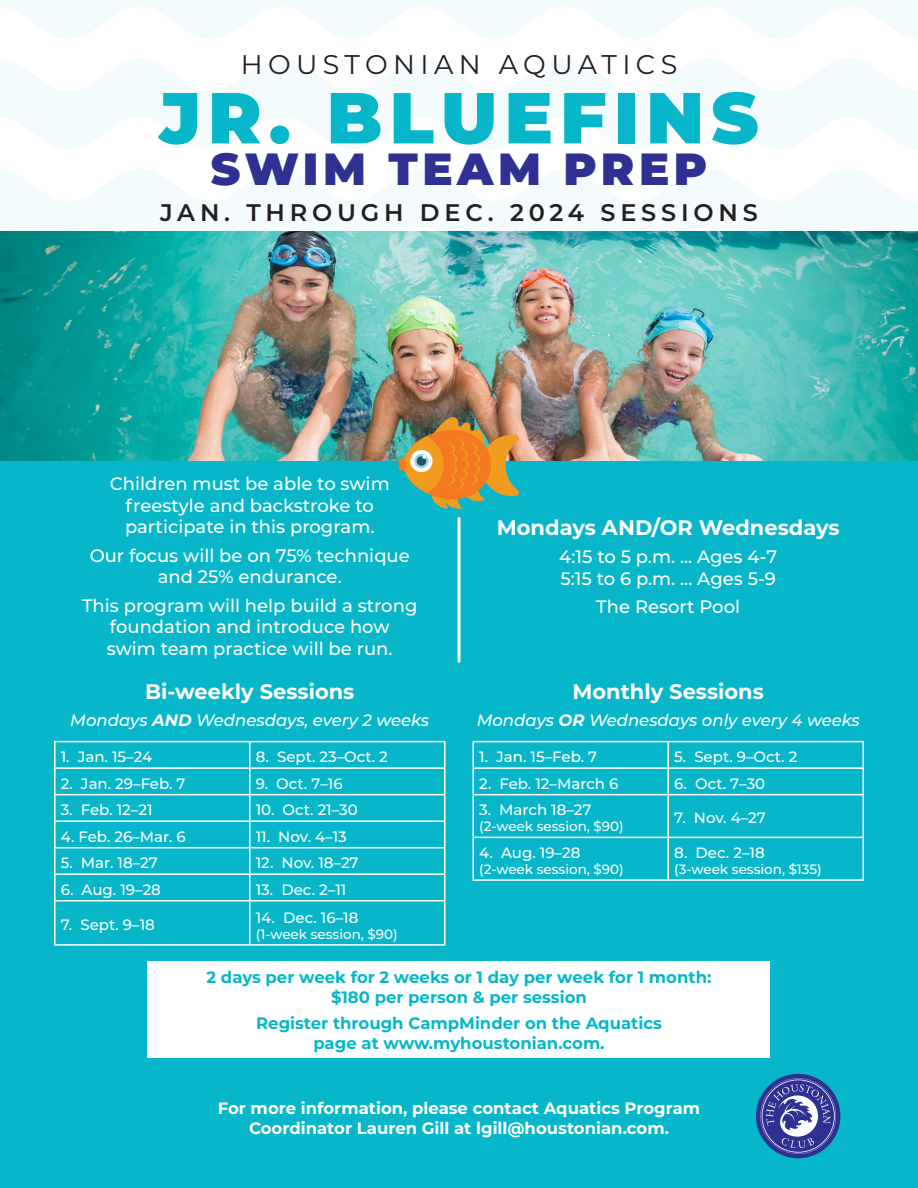
<style>
.page{position:relative;width:918px;height:1188px;background:#fff}
.page>*{position:absolute;margin:0;border:0;box-sizing:border-box;transform-origin:0 0}
.t1{font:900 72px "Montserrat";letter-spacing:.1em;color:#07b7c9}
.t2{font:900 45px "Montserrat";letter-spacing:.1em;color:#2e3192}
.t3{font:27px "Montserrat";letter-spacing:.2em;color:#231f20}
.t4{font:600 24px "Montserrat";letter-spacing:.2em;color:#231f20}
.t5{font:700 21px "Montserrat";color:#fff}
.t6{font:500 18px/21.6px "Montserrat";color:#fff;text-align:center}
.t7{font:700 16.5px/19.8px "Montserrat";color:#07b7c9;text-align:center}
.t8{font:700 16.5px/19.8px "Montserrat";color:#fff;text-align:center}
.t9{font:italic 500 16.5px "Montserrat";color:#fff}
.t10{font:500 15px "Montserrat";color:#fff}
.t11{font:500 13.5px "Montserrat";color:#fff}
.s1{font-weight:700}
.s2{font-style:italic}
</style>
<div class="page">
<svg style="left:0;top:0;width:918px;height:39px"></svg>
<svg style="left:0;top:59px;width:918px;height:90px;fill:#f4fbfd"></svg>
<svg style="left:0;top:169px;width:918px;height:63px;fill:#f4fbfd"></svg>
<img style="left:0;top:232px;width:918px;height:229px">
<div style="left:0;top:461px;width:918px;height:727px;background:#07b7c9"></div>
<div style="left:756px;top:1074px;width:84px;height:84px;background:#2e3192;border-radius:50%"></div>
<svg style="left:760px;top:1078px;width:76px;height:76px"></svg>
<hr style="left:458px;top:518px;width:2px;height:143px;background:#fff">
<div style="left:148px;top:961px;width:622px;height:97px;background:#fff"></div>
<img style="left:398px;top:414px;width:122px;height:95px">
<hr style="left:54px;top:741px;width:196px;height:1px;background:#fff">
<hr style="left:54px;top:742px;width:2px;height:25px;background:#fff">
<hr style="left:250px;top:741px;width:196px;height:1px;background:#fff">
<hr style="left:444px;top:742px;width:2px;height:25px;background:#fff">
<hr style="left:54px;top:767px;width:196px;height:2px;background:#fff">
<hr style="left:54px;top:769px;width:2px;height:25px;background:#fff">
<hr style="left:250px;top:767px;width:196px;height:2px;background:#fff">
<hr style="left:444px;top:769px;width:2px;height:25px;background:#fff">
<hr style="left:54px;top:794px;width:196px;height:1px;background:#fff">
<hr style="left:54px;top:795px;width:2px;height:25px;background:#fff">
<hr style="left:250px;top:794px;width:196px;height:1px;background:#fff">
<hr style="left:444px;top:795px;width:2px;height:25px;background:#fff">
<hr style="left:54px;top:820px;width:196px;height:2px;background:#fff">
<hr style="left:54px;top:822px;width:2px;height:25px;background:#fff">
<hr style="left:250px;top:820px;width:196px;height:2px;background:#fff">
<hr style="left:444px;top:822px;width:2px;height:25px;background:#fff">
<hr style="left:54px;top:847px;width:196px;height:1px;background:#fff">
<hr style="left:54px;top:848px;width:2px;height:25px;background:#fff">
<hr style="left:250px;top:847px;width:196px;height:1px;background:#fff">
<hr style="left:444px;top:848px;width:2px;height:25px;background:#fff">
<hr style="left:54px;top:873px;width:196px;height:2px;background:#fff">
<hr style="left:54px;top:875px;width:2px;height:25px;background:#fff">
<hr style="left:250px;top:873px;width:196px;height:2px;background:#fff">
<svg style="left:249px;top:742px;width:1px;height:158px"></svg>
<hr style="left:444px;top:875px;width:2px;height:25px;background:#fff">
<hr style="left:54px;top:900px;width:196px;height:1px;background:#fff">
<hr style="left:54px;top:901px;width:2px;height:43px;background:#fff">
<hr style="left:250px;top:900px;width:196px;height:1px;background:#fff">
<hr style="left:249px;top:901px;width:1px;height:43px;background:#fff">
<hr style="left:444px;top:901px;width:2px;height:43px;background:#fff">
<hr style="left:54px;top:944px;width:196px;height:2px;background:#fff">
<hr style="left:250px;top:944px;width:196px;height:2px;background:#fff">
<hr style="left:472px;top:741px;width:196px;height:1px;background:#fff">
<hr style="left:472px;top:742px;width:2px;height:25px;background:#fff">
<hr style="left:668px;top:741px;width:196px;height:1px;background:#fff">
<hr style="left:862px;top:742px;width:2px;height:25px;background:#fff">
<hr style="left:472px;top:767px;width:196px;height:2px;background:#fff">
<hr style="left:472px;top:769px;width:2px;height:25px;background:#fff">
<hr style="left:668px;top:767px;width:196px;height:2px;background:#fff">
<svg style="left:668px;top:742px;width:1px;height:52px"></svg>
<hr style="left:862px;top:769px;width:2px;height:25px;background:#fff">
<hr style="left:472px;top:794px;width:196px;height:1px;background:#fff">
<hr style="left:472px;top:795px;width:2px;height:42px;background:#fff">
<hr style="left:668px;top:794px;width:196px;height:1px;background:#fff">
<hr style="left:668px;top:795px;width:1px;height:42px;background:#fff">
<hr style="left:862px;top:795px;width:2px;height:42px;background:#fff">
<hr style="left:472px;top:837px;width:196px;height:1px;background:#fff">
<hr style="left:472px;top:838px;width:2px;height:41px;background:#fff">
<hr style="left:668px;top:837px;width:196px;height:1px;background:#fff">
<hr style="left:668px;top:838px;width:1px;height:41px;background:#fff">
<hr style="left:862px;top:838px;width:2px;height:41px;background:#fff">
<hr style="left:472px;top:879px;width:196px;height:2px;background:#fff">
<hr style="left:668px;top:879px;width:196px;height:2px;background:#fff">
<p class="t3" style="left:241px;top:46px;width:438px">HOUSTONIAN AQUATICS</p>
<p class="t1" style="left:159px;top:64px;width:601px">JR. BLUEFINS</p>
<p class="t2" style="left:211px;top:136px;width:498px">SWIM TEAM PREP</p>
<p class="t4" style="left:160px;top:195px;width:599px">JAN. THROUGH DEC. 2024 SESSIONS</p>
<p class="t6" style="left:110px;top:472px;width:281px">Children must be able to swim freestyle and backstroke to participate in this program.</p>
<p class="t6" style="left:90px;top:544px;width:322px">Our focus will be on 75% technique and 25% endurance.</p>
<p class="t6" style="left:82px;top:594px;width:337px">This program will help build a strong foundation and introduce how<br>swim team practice will be run.</p>
<p class="t5" style="left:145px;top:677px;width:211px">Bi-weekly Sessions</p>
<p class="t9" style="left:70px;top:708px;width:360px">Mondays <span class="s1">AND</span> Wednesdays, every 2 weeks</p>
<p class="t10" style="left:61px;top:746px;width:93px">1. Jan. 15–24</p>
<p class="t10" style="left:256px;top:746px;width:134px">8. Sept. 23<span class="s2">–</span>Oct. 2</p>
<p class="t10" style="left:61px;top:773px;width:126px">2. Jan. 29–Feb. 7</p>
<p class="t10" style="left:256px;top:773px;width:88px">9. Oct. 7<span class="s2">–</span>16</p>
<p class="t10" style="left:61px;top:799px;width:93px">3. Feb. 12–21</p>
<p class="t10" style="left:256px;top:799px;width:104px">10. Oct. 21<span class="s2">–</span>30</p>
<p class="t10" style="left:61px;top:826px;width:127px">4. Feb. 26–Mar. 6</p>
<p class="t10" style="left:256px;top:826px;width:93px">11. Nov. 4<span class="s2">–</span>13</p>
<p class="t10" style="left:61px;top:852px;width:99px">5. Mar. 18–27</p>
<p class="t10" style="left:256px;top:852px;width:104px">12. Nov. 18<span class="s2">–</span>27</p>
<p class="t10" style="left:61px;top:879px;width:102px">6. Aug. 19–28</p>
<p class="t10" style="left:256px;top:879px;width:92px">13. Dec. 2<span class="s2">–</span>11</p>
<p class="t10" style="left:61px;top:914px;width:96px">7. Sept. 9<span class="s2">–</span>18</p>
<p class="t10" style="left:256px;top:907px;width:104px">14. Dec. 16<span class="s2">–</span>18</p>
<p class="t11" style="left:256px;top:925px;width:144px">(1-week session, $90)</p>
<p class="t5" style="left:497px;top:512px;width:345px">Mondays AND/OR Wednesdays</p>
<p class="t6" style="left:559px;top:545px;width:219px;text-align:left">4:15 to 5 p.m. ... Ages 4-7<br>5:15 to 6 p.m. ... Ages 5-9</p>
<p class="t6" style="left:596px;top:595px;width:145px">The Resort Pool</p>
<p class="t5" style="left:573px;top:677px;width:193px">Monthly Sessions</p>
<p class="t9" style="left:477px;top:708px;width:385px">Mondays <span class="s1">OR</span> Wednesdays only every 4 weeks</p>
<p class="t10" style="left:479px;top:746px;width:119px">1. Jan. 15<span class="s2">–</span>Feb. 7</p>
<p class="t10" style="left:674px;top:746px;width:125px">5. Sept. 9<span class="s2">–</span>Oct. 2</p>
<p class="t10" style="left:479px;top:773px;width:141px">2. Feb. 12<span class="s2">–</span>March 6</p>
<p class="t10" style="left:674px;top:773px;width:93px">6. Oct. 7<span class="s2">–</span>30</p>
<p class="t10" style="left:479px;top:799px;width:114px">3. March 18<span class="s2">–</span>27</p>
<p class="t11" style="left:479px;top:817px;width:146px">(2-week session, $90)</p>
<p class="t10" style="left:674px;top:807px;width:93px">7. Nov. 4<span class="s2">–</span>27</p>
<p class="t10" style="left:479px;top:842px;width:103px">4. Aug. 19<span class="s2">–</span>28</p>
<p class="t11" style="left:479px;top:860px;width:146px">(2-week session, $90)</p>
<p class="t10" style="left:674px;top:842px;width:92px">8. Dec. 2<span class="s2">–</span>18</p>
<p class="t11" style="left:674px;top:860px;width:149px">(3-week session, $135)</p>
<p class="t7" style="left:207px;top:966px;width:506px">2 days per week for 2 weeks or 1 day per week for 1 month: $180 per person &amp; per session</p>
<p class="t7" style="left:256px;top:1013px;width:407px">Register through CampMinder on the Aquatics page at www.myhoustonian.com.</p>
<p class="t8" style="left:218px;top:1097px;width:484px">For more information, please contact Aquatics Program<br>Coordinator Lauren Gill at lgill@houstonian.com.</p>
</div>
